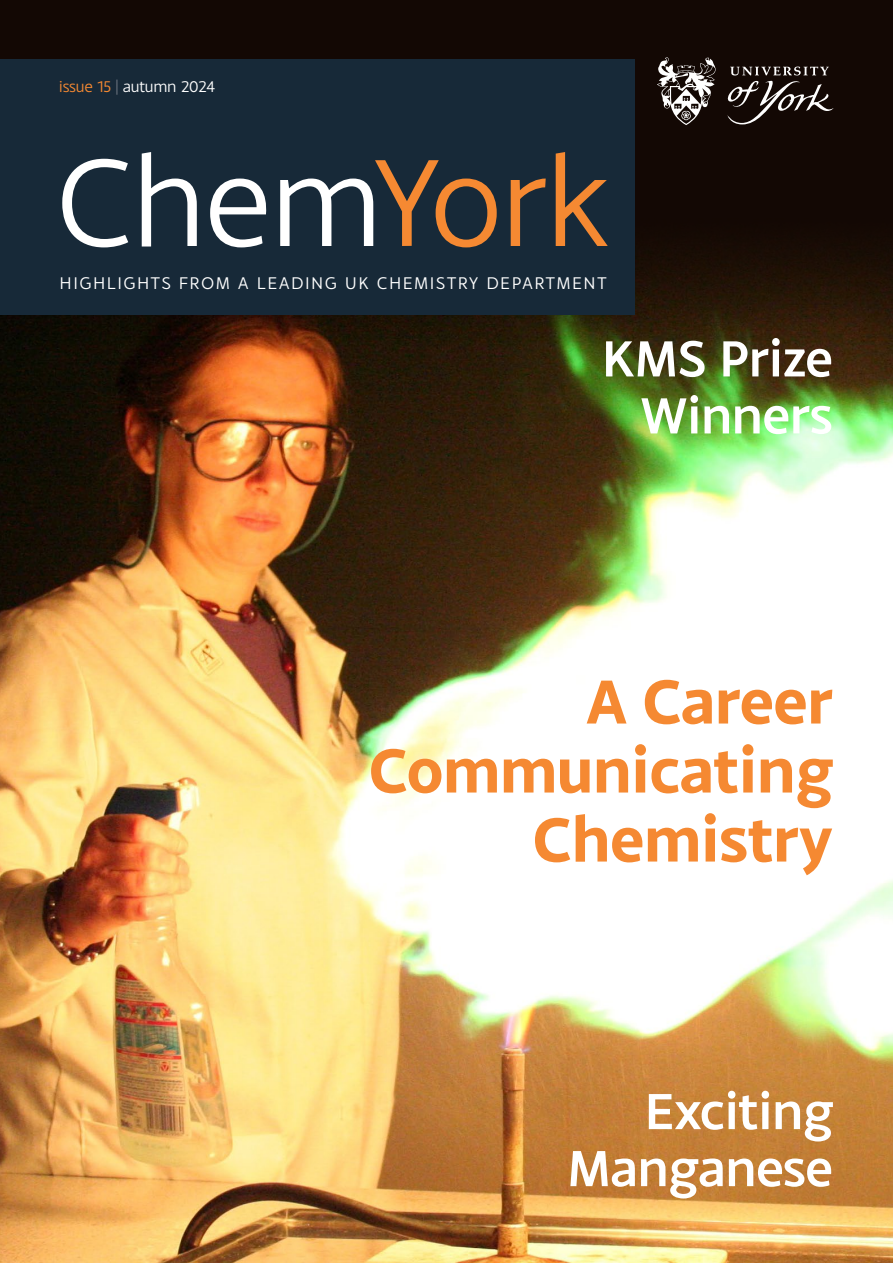
<style>
.page{position:relative;width:893px;height:1263px;background:#130804}
.page>*{position:absolute;margin:0;border:0;box-sizing:border-box;transform-origin:0 0}
.t1{font:132px "Monsal Gothic";letter-spacing:-.02em;color:#fff}
.Orange_Cover_h1{font:700 66px/69px "Monsal Gothic";letter-spacing:-.02em;color:#f58932;text-align:right}
.t2{font:500 54px/57px "Monsal Gothic";letter-spacing:-.02em;color:#fff;text-align:right}
.t3{font:18px "Monsal Gothic";letter-spacing:.08em;color:#fff}
.t4{font:16.5px "Monsal Gothic";letter-spacing:-.02em;color:#fff}
.s1{color:#f58932}
.s2{color:#616b77}
</style>
<div class="page">
<img style="left:0;top:336px;width:893px;height:927px">
<svg style="left:0;top:257px;width:893px;height:79px;fill:#231406"></svg>
<svg style="left:727px;top:67px;width:107px;height:57px"></svg>
<svg style="left:657px;top:57px;width:59px;height:68px"></svg>
<div style="left:0;top:60px;width:635px;height:255px;background:#172938"></div>
<p class="t4" style="left:59px;top:76px;width:158px"><span class="s1">issue 15</span> <span class="s2">|</span> autumn 2024</p>
<h1 class="t1" style="left:55px;top:121px;width:558px">Chem<span class="s1">York</span></h1>
<p class="t3" style="left:60px;top:272px;width:549px">HIGHLIGHTS FROM A LEADING UK CHEMISTRY DEPARTMENT</p>
<h3 class="t2" style="left:602px;top:329px;width:233px">KMS Prize<br>Winners</h3>
<h1 class="Orange_Cover_h1" style="left:368px;top:665px;width:467px">A Career<br>Communicating<br>Chemistry</h1>
<h3 class="t2" style="left:567px;top:1081px;width:268px">Exciting<br>Manganese</h3>
</div>
